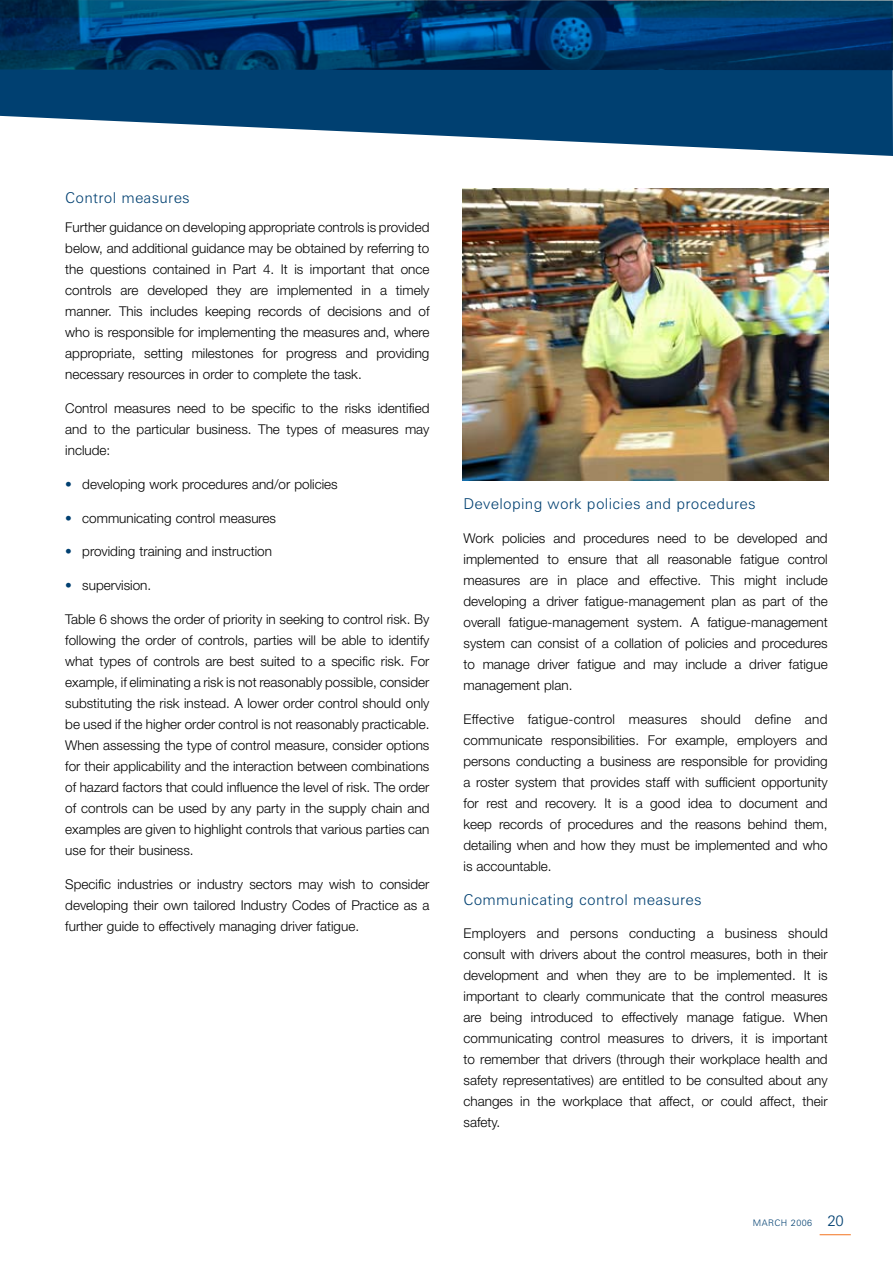
<style>
.page{position:relative;width:893px;height:1263px;background:#fff}
.page>*{position:absolute;margin:0;border:0;box-sizing:border-box;transform-origin:0 0}
.t1{font:300 15px "Zurich BT";letter-spacing:.02em;color:#004071}
.t2{font:300 13.5px/21px "Helvetica Neue";color:#000;text-align:justify}
.t3{font:300 9px "Zurich BT";letter-spacing:.05em;color:#004071}
.s1{color:#004071}
.s2{font-size:15px}
</style>
<div class="page">
<svg style="left:0;top:0;width:893px;height:156px;background:#215680"></svg>
<hr style="left:820px;top:1234px;width:31px;height:1px;background:#f37421">
<img style="left:462px;top:189px;width:366px;height:292px">
<p class="t1" style="left:65px;top:188px;width:126px">Control measures</p>
<p class="t2" style="left:65px;top:217px;width:366px">Further guidance on developing appropriate controls is provided below, and additional guidance may be obtained by referring to the questions contained in Part 4. It is important that once controls are developed they are implemented in a timely manner. This includes keeping records of decisions and of who is responsible for implementing the measures and, where appropriate, setting milestones for progress and providing necessary resources in order to complete the task.</p>
<p class="t2" style="left:65px;top:397px;width:366px">Control measures need to be specific to the risks identified and to the particular business. The types of measures may include:</p>
<p class="t2" style="left:65px;top:473px;width:274px"><span class="s1">•</span> developing work procedures and/or policies</p>
<p class="t2" style="left:65px;top:507px;width:212px"><span class="s1">•</span> communicating control measures</p>
<p class="t2" style="left:65px;top:541px;width:208px"><span class="s1">•</span> providing training and instruction</p>
<p class="t2" style="left:65px;top:574px;width:88px"><span class="s1">•</span> supervision.</p>
<p class="t2" style="left:65px;top:608px;width:366px">Table 6 shows the order of priority in seeking to control risk. By following the order of controls, parties will be able to identify what types of controls are best suited to a specific risk. For example, if eliminating a risk is not reasonably possible, consider substituting the risk instead. A lower order control should only be used if the higher order control is not reasonably practicable.<br>When assessing the type of control measure, consider options for their applicability and the interaction between combinations of hazard factors that could influence the level of risk. The order of controls can be used by any party in the supply chain and examples are given to highlight controls that various parties can use for their business.</p>
<p class="t2" style="left:65px;top:873px;width:366px">Specific industries or industry sectors may wish to consider developing their own tailored Industry Codes of Practice as a further guide to effectively managing driver fatigue.</p>
<p class="t1" style="left:463px;top:495px;width:294px">Developing work policies and procedures</p>
<p class="t2" style="left:463px;top:527px;width:366px">Work policies and procedures need to be developed and implemented to ensure that all reasonable fatigue control measures are in place and effective. This might include developing a driver fatigue-management plan as part of the overall fatigue-management system. A fatigue-management system can consist of a collation of policies and procedures to manage driver fatigue and may include a driver fatigue management plan.</p>
<p class="t2" style="left:463px;top:708px;width:366px">Effective fatigue-control measures should define and communicate responsibilities. For example, employers and persons conducting a business are responsible for providing a roster system that provides staff with sufficient opportunity for rest and recovery. It is a good idea to document and keep records of procedures and the reasons behind them, detailing when and how they must be implemented and who is accountable.</p>
<p class="t1" style="left:463px;top:890px;width:240px">Communicating control measures</p>
<p class="t2" style="left:463px;top:923px;width:366px">Employers and persons conducting a business should consult with drivers about the control measures, both in their development and when they are to be implemented. It is important to clearly communicate that the control measures are being introduced to effectively manage fatigue. When communicating control measures to drivers, it is important to remember that drivers (through their workplace health and safety representatives) are entitled to be consulted about any changes in the workplace that affect, or could affect, their safety.</p>
<p class="t3" style="left:753px;top:1217px;width:93px">MAR CH 2006 <span class="s2">20</span></p>
</div>
